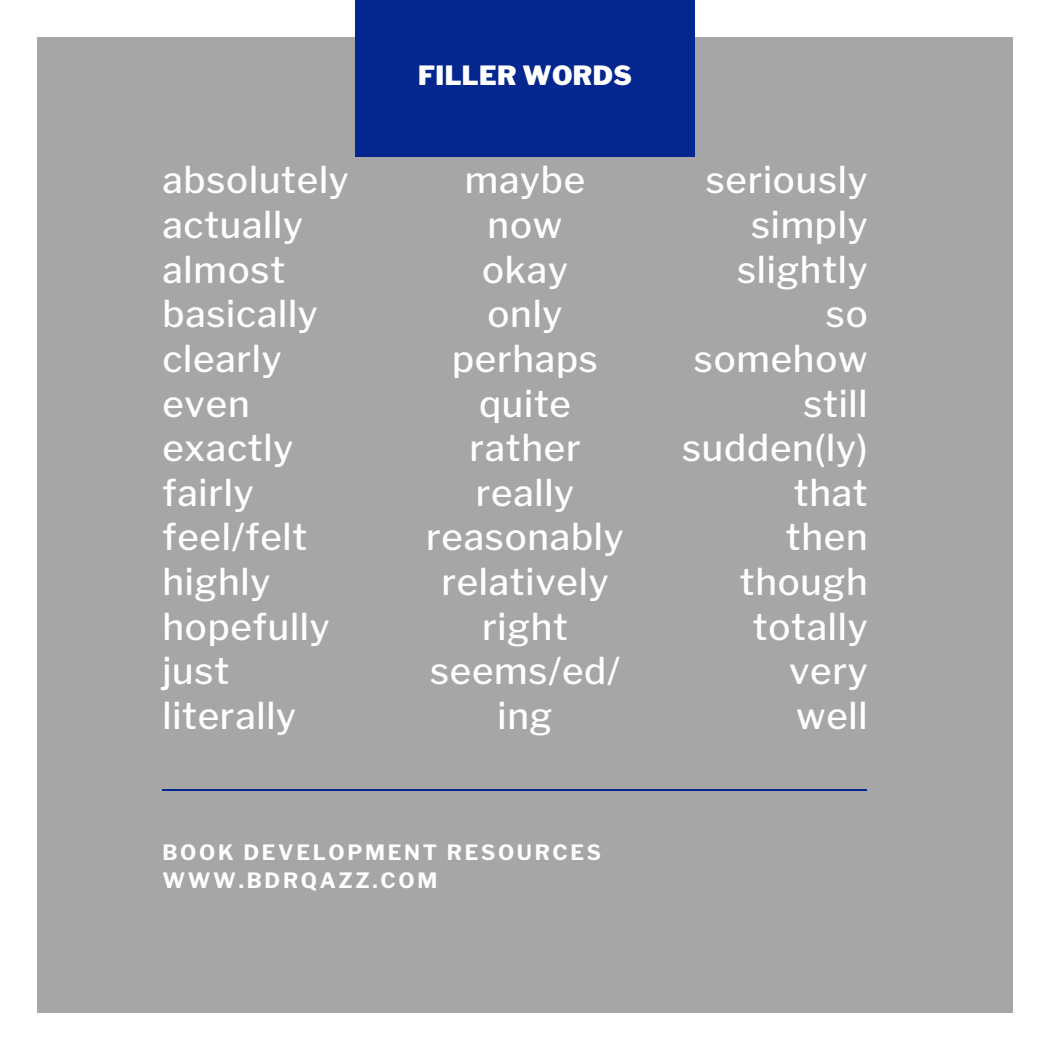
<style>
.page{position:relative;width:1050px;height:1050px;background:#fff}
.page>*{position:absolute;margin:0;border:0;box-sizing:border-box;transform-origin:0 0}
.t1{font:500 36.75px/44.6px "Libre Franklin";letter-spacing:.02em;color:#fff}
.t2{font:900 26.25px "Libre Franklin";letter-spacing:.015em;color:#fff}
.t3{font:700 21px/28.2px "Libre Franklin";letter-spacing:.13em;color:#fff}
</style>
<div class="page">
<div style="left:37px;top:37px;width:975px;height:975px;background:#a6a6a6"></div>
<div style="left:355px;top:0;width:340px;height:156px;background:#04278f"></div>
<hr style="left:162px;top:790px;width:705px;height:1px;background:#04278f">
<p class="t1" style="left:162px;top:158px;width:188px">absolutely actually almost basically clearly even exactly fairly feel/felt highly hopefully just literally</p>
<p class="t2" style="left:418px;top:59px;width:215px">FILLER WORDS</p>
<p class="t1" style="left:426px;top:158px;width:199px;text-align:center">maybe now<br>okay<br>only perhaps quite rather really reasonably relatively right seems/ed/ ing</p>
<p class="t1" style="left:682px;top:158px;width:187px;text-align:right">seriously simply slightly<br>so somehow still sudden(ly) that<br>then though totally very<br>well</p>
<p class="t3" style="left:162px;top:839px;width:440px">BOOK DEVELOPMENT RESOURCES<br>WWW.BDRQAZZ.COM</p>
</div>
